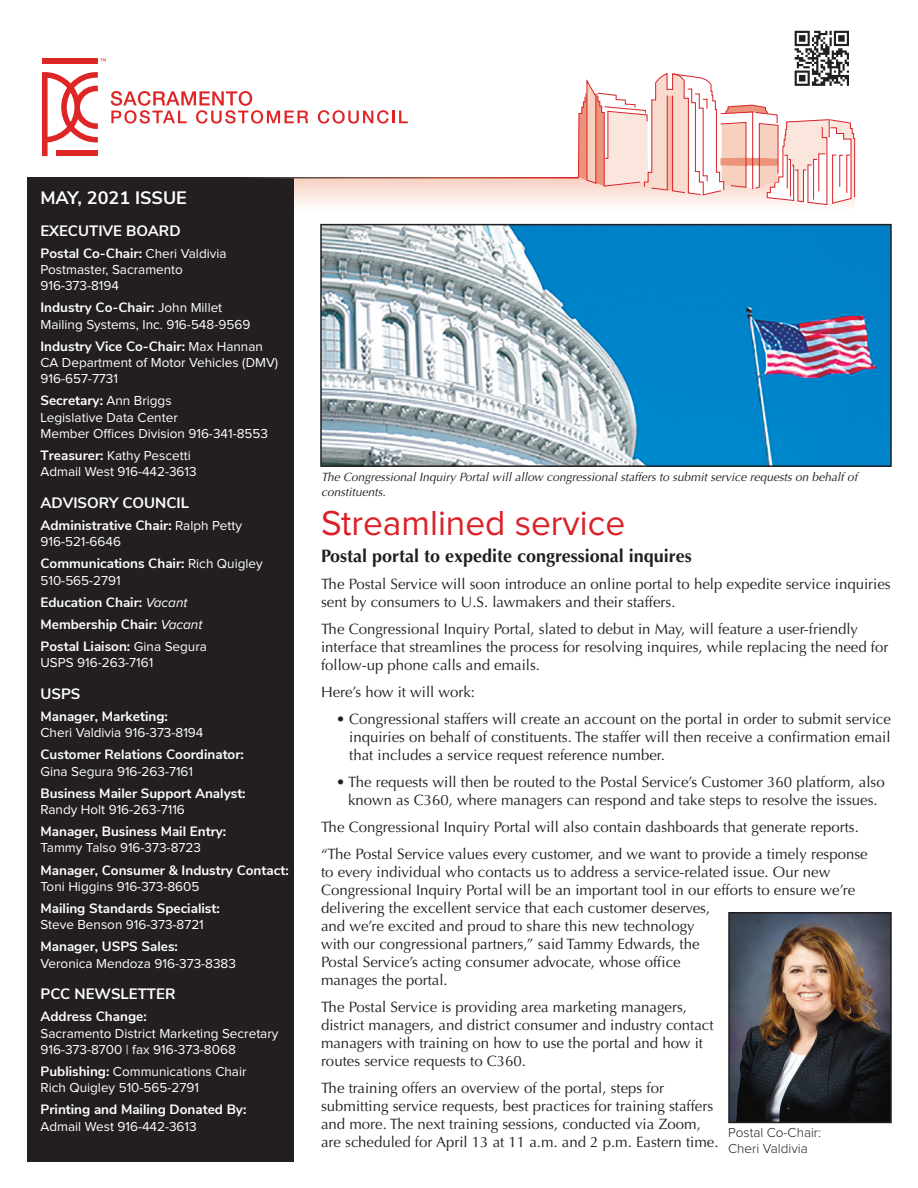
<style>
.page{position:relative;width:918px;height:1188px;background:#fff}
.page>*{position:absolute;margin:0;border:0;box-sizing:border-box;transform-origin:0 0}
.Headline{font:36px "Proxima Nova";color:#da2128}
.Subhead{font:700 18px "Optima";color:#231f20}
.Sidebar_Subhead{font:700 18px "Nunito Sans";color:#fff}
.Body{font:15px/18px "Optima";color:#231f20}
.Sidebar_Subhead-2{font:700 15px "Nunito Sans";color:#fff}
.Sidebar{font:13.5px/16.2px "Proxima Nova";color:#fff}
.Sidebar-2{font:700 13.5px/16.2px "Nunito Sans";color:#fff}
.Body-2{font:300 13.5px "Proxima Nova";color:#231f20}
.Subhead-2{font:italic 12px/14.4px "Optima";color:#231f20}
.s1{font-family:"Nunito Sans";font-weight:700}
.s2{font-family:"Proxima Nova";font-weight:400;font-style:italic}
.s3{font-family:"Proxima Nova";font-weight:400}
</style>
<div class="page">
<svg style="left:294px;top:178px;width:561px;height:28px"></svg>
<div style="left:27px;top:178px;width:267px;height:984px;background:#231f20"></div>
<img style="left:794px;top:30px;width:55px;height:43px">
<svg style="left:578px;top:73px;width:277px;height:132px"></svg>
<svg style="left:42px;top:72px;width:56px;height:84px"></svg>
<div style="left:42px;top:58px;width:56px;height:6px;background:#df2627"></div>
<svg style="left:100px;top:58px;width:6px;height:3px"></svg>
<svg style="left:318px;top:110px;width:90px;height:14px"></svg>
<svg style="left:111px;top:91px;width:197px;height:33px"></svg>
<img style="left:323px;top:227px;width:566px;height:237px">
<div style="left:320px;top:224px;width:572px;height:243px;border:2px solid #231f20"></div>
<img style="left:731px;top:915px;width:158px;height:205px">
<div style="left:728px;top:912px;width:164px;height:211px;border:2px solid #231f20"></div>
<p class="Sidebar_Subhead" style="left:40px;top:185px;width:148px">MAY, 2021 ISSUE</p>
<p class="Sidebar_Subhead-2" style="left:40px;top:220px;width:142px">EXECUTIVE BOARD</p>
<p class="Sidebar" style="left:40px;top:246px;width:188px"><span class="s1">Postal Co-Chair:</span> Cheri Valdivia<br>Postmaster, Sacramento<br>916-373-8194</p>
<p class="Sidebar" style="left:40px;top:300px;width:211px"><span class="s1">Industry Co-Chair:</span> John Millet<br>Mailing Systems, Inc. 916-548-9569</p>
<p class="Sidebar" style="left:40px;top:339px;width:239px"><span class="s1">Industry Vice Co-Chair:</span> Max Hannan<br>CA Department of Motor Vehicles (DMV)<br>916-657-7731</p>
<p class="Sidebar" style="left:40px;top:393px;width:229px"><span class="s1">Secretary:</span> Ann Briggs<br>Legislative Data Center<br>Member Offices Division 916-341-8553</p>
<p class="Sidebar" style="left:40px;top:448px;width:158px"><span class="s1">Treasurer:</span> Kathy Pescetti<br>Admail West 916-442-3613</p>
<p class="Sidebar_Subhead-2" style="left:40px;top:492px;width:150px">ADVISORY COUNCIL</p>
<p class="Sidebar" style="left:40px;top:518px;width:203px"><span class="s1">Administrative Chair:</span> Ralph Petty<br>916-521-6646</p>
<p class="Sidebar" style="left:40px;top:556px;width:224px"><span class="s1">Communications Chair:</span> Rich Quigley<br>510-565-2791</p>
<p class="Sidebar-2" style="left:40px;top:593px;width:148px">Education Chair: <span class="s2">Vacant</span></p>
<p class="Sidebar-2" style="left:40px;top:615px;width:163px">Membership Chair: <span class="s2">Vacant</span></p>
<p class="Sidebar" style="left:40px;top:639px;width:168px"><span class="s1">Postal Liaison:</span> Gina Segura<br>USPS 916-263-7161</p>
<p class="Sidebar_Subhead-2" style="left:40px;top:683px;width:42px">USPS</p>
<p class="Sidebar" style="left:40px;top:709px;width:165px"><span class="s1">Manager, Marketing:<br></span>Cheri Valdivia 916-373-8194</p>
<p class="Sidebar-2" style="left:40px;top:746px;width:205px">Customer Relations Coordinator:<br><span class="s3">Gina Segura 916-263-7161</span></p>
<p class="Sidebar-2" style="left:40px;top:784px;width:207px">Business Mailer Support Analyst:<br><span class="s3">Randy Holt 916-263-7116</span></p>
<p class="Sidebar-2" style="left:40px;top:823px;width:187px">Manager, Business Mail Entry:<br><span class="s3">Tammy Talso 916-373-8723</span></p>
<p class="Sidebar-2" style="left:40px;top:861px;width:250px">Manager, Consumer &amp; Industry Contact:<br><span class="s3">Toni Higgins 916-373-8605</span></p>
<p class="Sidebar-2" style="left:40px;top:900px;width:181px">Mailing Standards Specialist:<br><span class="s3">Steve Benson 916-373-8721</span></p>
<p class="Sidebar" style="left:40px;top:939px;width:197px"><span class="s1">Manager, USPS Sales:<br></span>Veronica Mendoza 916-373-8383</p>
<p class="Sidebar_Subhead-2" style="left:40px;top:983px;width:136px">PCC NEWSLETTER</p>
<p class="Sidebar" style="left:40px;top:1009px;width:240px"><span class="s1">Address Change:<br></span>Sacramento District Marketing Secretary<br>916-373-8700 | fax 916-373-8068</p>
<p class="Sidebar" style="left:40px;top:1064px;width:208px"><span class="s1">Publishing:</span> Communications Chair<br>Rich Quigley 510-565-2791</p>
<p class="Sidebar-2" style="left:40px;top:1101px;width:207px">Printing and Mailing Donated By:<br><span class="s3">Admail West 916-442-3613</span></p>
<p class="Subhead-2" style="left:321px;top:470px;width:538px">The Congressional Inquiry Portal will allow congressional staffers to submit service requests on behalf of constituents.</p>
<p class="Headline" style="left:321px;top:503px;width:306px">Streamlined service</p>
<p class="Subhead" style="left:321px;top:546px;width:372px">Postal portal to expedite congressional inquires</p>
<p class="Body" style="left:321px;top:575px;width:571px">The Postal Service will soon introduce an online portal to help expedite service inquiries sent by consumers to U.S. lawmakers and their staffers.</p>
<p class="Body" style="left:321px;top:620px;width:569px">The Congressional Inquiry Portal, slated to debut in May, will feature a user-friendly interface that streamlines the process for resolving inquires, while replacing the need for follow-up phone calls and emails.</p>
<p class="Body" style="left:321px;top:683px;width:156px">Here’s how it will work:</p>
<p class="Body" style="left:349px;top:710px;width:543px;text-align:justify;text-indent:-13px">• Congressional staffers will create an account on the portal in order to submit service inquiries on behalf of constituents. The staffer will then receive a confirmation email that includes a service request reference number.</p>
<p class="Body" style="left:336px;top:773px;width:550px;text-align:center">• The requests will then be routed to the Postal Service’s Customer 360 platform, also known as C360, where managers can respond and take steps to resolve the issues.</p>
<p class="Body" style="left:321px;top:818px;width:539px">The Congressional Inquiry Portal will also contain dashboards that generate reports.</p>
<p class="Body" style="left:321px;top:845px;width:548px">“The Postal Service values every customer, and we want to provide a timely response to every individual who contacts us to address a service-related issue. Our new Congressional Inquiry Portal will be an important tool in our efforts to ensure we’re delivering the excellent service that each customer deserves,<br>and we’re excited and proud to share this new technology<br>with our congressional partners,” said Tammy Edwards, the<br>Postal Service’s acting consumer advocate, whose office<br>manages the portal.</p>
<p class="Body" style="left:321px;top:998px;width:394px">The Postal Service is providing area marketing managers, district managers, and district consumer and industry contact managers with training on how to use the portal and how it routes service requests to C360.</p>
<p class="Body" style="left:321px;top:1079px;width:399px">The training offers an overview of the portal, steps for submitting service requests, best practices for training staffers and more. The next training sessions, conducted via Zoom, are scheduled for April 13 at 11 a.m. and 2 p.m. Eastern time.</p>
<p class="Body-2" style="left:728px;top:1123px;width:94px">Postal Co-Chair:</p>
<p class="Body-2" style="left:728px;top:1139px;width:81px">Cheri Valdivia</p>
</div>
